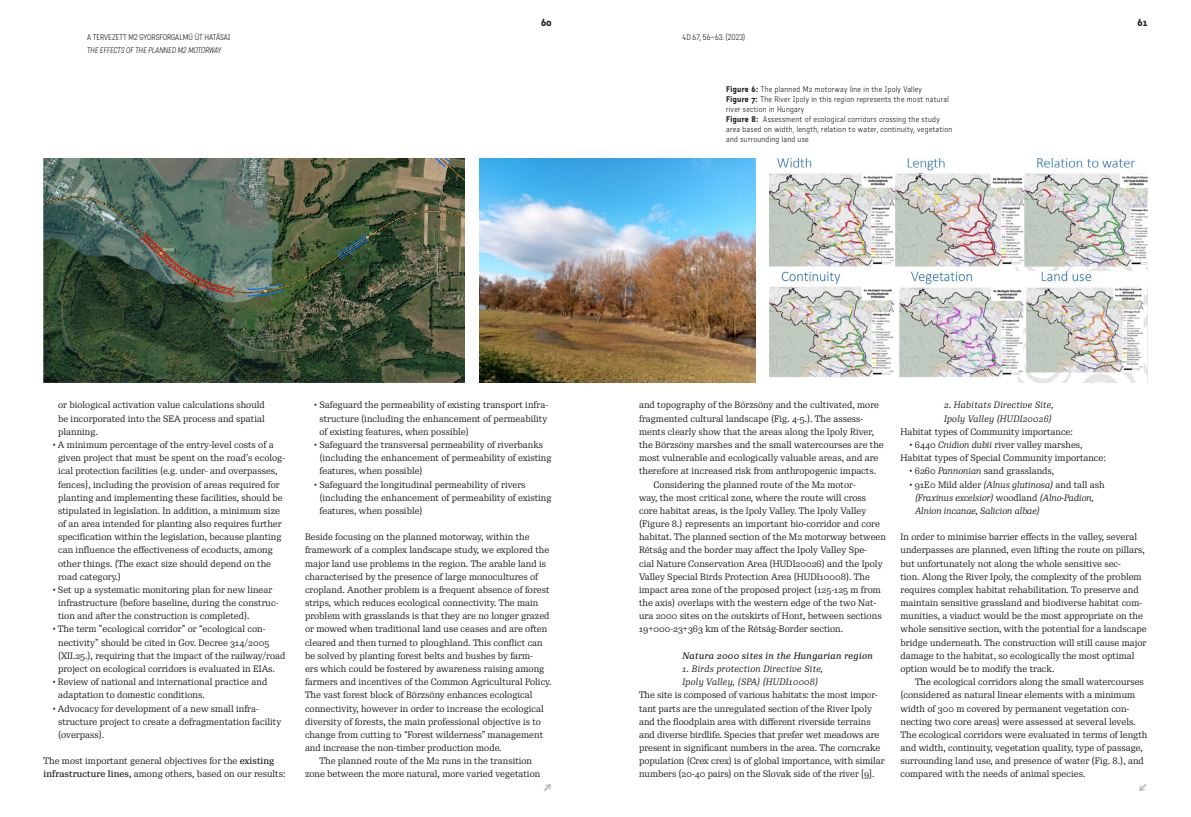
<style>
.page{position:relative;width:1191px;height:817px;background:#fff}
.page>*{position:absolute;margin:0;border:0;box-sizing:border-box;transform-origin:0 0}
.t1{font:500 14px "Re Public Std";color:#bdb9b6}
.t2{font:500 10px "Katarine Std";color:#231f20}
.First_Paragraph_EN{font:9px/13.2px "Re Public Std";color:#231f20}
.List_EN{font:9px/13.2px "Re Public Std";color:#231f20}
.List_EN-2{font:italic 9px/13.2px "Re Public Std";color:#231f20}
.In_Text_Title_3{font:italic 9px/13.2px "Re Public Std";letter-spacing:.03em;color:#231f20}
.In_Text_Title_2{font:italic 500 9px "Re Public Std";letter-spacing:.03em;color:#231f20}
.t3{font:300 8px/9.9px "Katarine Std";letter-spacing:.04em;color:#231f20}
.t4{font:300 8px "Katarine Std";color:#231f20}
.t5{font:italic 300 8px "Katarine Std";color:#231f20}
.s1{font-weight:500}
.s2{font-style:italic}
.s3{font-style:normal}
</style>
<div class="page">
<img style="left:44px;top:158px;width:421px;height:224px">
<img style="left:479px;top:158px;width:276px;height:224px">
<img style="left:770px;top:158px;width:377px;height:224px">
<p class="t4" style="left:87px;top:32px;width:145px">A TERVEZETT M2 GYORSFORGALMÚ ÚT HATÁSAI</p>
<p class="t5" style="left:87px;top:45px;width:136px">THE EFFECTS OF THE PLANNED M2 MOTORWAY</p>
<p class="t2" style="left:541px;top:16px;width:12px">60</p>
<p class="t2" style="left:1137px;top:16px;width:11px">61</p>
<p class="t4" style="left:682px;top:32px;width:64px">4D 67, 56–63. (2023)</p>
<p class="t3" style="left:726px;top:84px;width:197px"><span class="s1">Figure 6:</span> The planned M2 motorway line in the Ipoly Valley</p>
<p class="t3" style="left:726px;top:94px;width:224px"><span class="s1">Figure 7:</span> The River Ipoly in this region represents the most natural river section in Hungary</p>
<p class="t3" style="left:726px;top:114px;width:227px"><span class="s1">Figure 8:</span> Assessment of ecological corridors crossing the study area based on width, length, relation to water, continuity, vegetation and surrounding land use</p>
<p class="List_EN" style="left:58px;top:398px;width:208px;text-align:justify">or biological activation value calculations should be incorporated into the SEA process and spatial planning.</p>
<p class="List_EN" style="left:58px;top:438px;width:228px;text-indent:-5px">• A minimum percentage of the entry-level costs of a given project that must be spent on the road’s ecolog&shy;ical protection facilities (e.g. under- and overpasses, fences), including the provision of areas required for planting and implementing these facilities, should be stipulated in legislation. In addition, a minimum size of an area intended for planting also requires further specification within the legislation, because planting can influence the effectiveness of ecoducts, among other things. (The exact size should depend on the road category.)</p>
<p class="List_EN" style="left:58px;top:583px;width:222px;text-indent:-5px">• Set up a systematic monitoring plan for new linear infrastructure (before baseline, during the construc&shy;tion and after the construction is completed).</p>
<p class="List_EN" style="left:58px;top:622px;width:229px;text-indent:-5px">• The term ”ecological corridor” or “ecological con&shy;nectivity” should be cited in Gov. Decree 314/2005 (XII.25.), requiring that the impact of the railway/road project on ecological corridors is evaluated in EIAs.</p>
<p class="List_EN" style="left:58px;top:675px;width:211px;text-indent:-5px">• Review of national and international practice and adaptation to domestic conditions.</p>
<p class="List_EN" style="left:58px;top:701px;width:225px;text-indent:-5px">• Advocacy for development of a new small infra&shy;structure project to create a defragmentation facility (overpass).</p>
<p class="First_Paragraph_EN" style="left:44px;top:754px;width:243px">The most important general objectives for the <span class="s1">existing infrastructure lines,</span> among others, based on our results:</p>
<p class="List_EN" style="left:319px;top:398px;width:230px;text-align:justify;text-indent:-5px">• Safeguard the permeability of existing transport infra&shy;structure (including the enhancement of permeability of existing features, when possible)</p>
<p class="List_EN" style="left:319px;top:438px;width:233px;text-indent:-5px">• Safeguard the transversal permeability of riverbanks (including the enhancement of permeability of existing features, when possible)</p>
<p class="List_EN" style="left:319px;top:477px;width:233px;text-indent:-5px">• Safeguard the longitudinal permeability of rivers (including the enhancement of permeability of existing features, when possible)</p>
<p class="First_Paragraph_EN" style="left:305px;top:530px;width:248px">Beside focusing on the planned motorway, within the framework of a complex landscape study, we explored the major land use problems in the region. The arable land is characterised by the presence of large monocultures of cropland. Another problem is a frequent absence of forest strips, which reduces ecological connectivity. The main problem with grasslands is that they are no longer grazed or mowed when traditional land use ceases and are often cleared and then turned to ploughland. This conflict can be solved by planting forest belts and bushes by farm-<br>ers which could be fostered by awareness raising among farmers and incentives of the Common Agricultural Policy.<br>The vast forest block of Börzsöny enhances ecological connectivity, however in order to increase the ecological diversity of forests, the main professional objective is to change from cutting to “Forest wilderness” management and increase the non-timber production mode.</p>
<p class="First_Paragraph_EN" style="left:305px;top:754px;width:237px;text-indent:15px">The planned route of the M2 runs in the transition zone between the more natural, more varied vegetation</p>
<p class="First_Paragraph_EN" style="left:639px;top:398px;width:246px">and topography of the Börzsöny and the cultivated, more fragmented cultural landscape (Fig. 4-5.). The assess&shy;ments clearly show that the areas along the Ipoly River, the Börzsöny marshes and the small watercourses are the most vulnerable and ecologically valuable areas, and are therefore at increased risk from anthropogenic impacts.</p>
<p class="First_Paragraph_EN" style="left:639px;top:477px;width:248px;text-indent:15px">Considering the planned route of the M2 motor-<br>way, the most critical zone, where the route will cross core habitat areas, is the Ipoly Valley. The Ipoly Valley (Figure 8.) represents an important bio-corridor and core habitat. The planned section of the M2 motorway between Rétság and the border may affect the Ipoly Valley Spe-<br>cial Nature Conservation Area (HUDI20026) and the Ipoly Valley Special Birds Protection Area (HUDI10008). The impact area zone of the proposed project (125-125 m from the axis) overlaps with the western edge of the two Nat&shy;ura 2000 sites on the outskirts of Hont, between sections 19+000-23+363 km of the Rétság-Border section.</p>
<p class="In_Text_Title_2" style="left:682px;top:649px;width:192px">Natura 2000 sites in the Hungarian region</p>
<p class="In_Text_Title_3" style="left:682px;top:662px;width:142px">1. Birds protection Directive Site,<br>Ipoly Valley, (SPA) (HUDI10008)</p>
<p class="First_Paragraph_EN" style="left:639px;top:688px;width:247px">The site is composed of various habitats: the most impor&shy;tant parts are the unregulated section of the River Ipoly and the floodplain area with different riverside terrains and diverse birdlife. Species that prefer wet meadows are present in significant numbers in the area. The corncrake population (Crex crex) is of global importance, with similar numbers (20-40 pairs) on the Slovak side of the river [9].</p>
<p class="In_Text_Title_3" style="left:944px;top:398px;width:111px">2. Habitats Directive Site,<br>Ipoly Valley (HUDI20026)</p>
<p class="First_Paragraph_EN" style="left:900px;top:425px;width:174px">Habitat types of Community importance:</p>
<p class="List_EN" style="left:909px;top:438px;width:174px">• 6440 <span class="s2">Cnidion dubii</span> river valley marshes,</p>
<p class="First_Paragraph_EN" style="left:900px;top:451px;width:207px">Habitat types of Special Community importance:</p>
<p class="List_EN" style="left:909px;top:464px;width:146px">• 6260 <span class="s2">Pannonian</span> sand grasslands,</p>
<p class="List_EN-2" style="left:915px;top:477px;width:191px;text-indent:-5px"><span class="s3">• 91E0 Mild alder</span> (Alnus glutinosa) <span class="s3">and tall ash </span>(Fraxinus excelsior) <span class="s3">woodland</span> (Alno-Padion,<br>Alnion incanae, Salicion albae)</p>
<p class="First_Paragraph_EN" style="left:900px;top:530px;width:248px">In order to minimise barrier effects in the valley, several underpasses are planned, even lifting the route on pillars, but unfortunately not along the whole sensitive sec-<br>tion. Along the River Ipoly, the complexity of the problem requires complex habitat rehabilitation. To preserve and maintain sensitive grassland and biodiverse habitat com&shy;munities, a viaduct would be the most appropriate on the whole sensitive section, with the potential for a landscape bridge underneath. The construction will still cause major damage to the habitat, so ecologically the most optimal option would be to modify the track.</p>
<p class="First_Paragraph_EN" style="left:900px;top:675px;width:248px;text-indent:15px">The ecological corridors along the small watercourses (considered as natural linear elements with a minimum width of 300 m covered by permanent vegetation con&shy;necting two core areas) were assessed at several levels.<br>The ecological corridors were evaluated in terms of length and width, continuity, vegetation quality, type of passage, surrounding land use, and presence of water (Fig. 8.), and compared with the needs of animal species.</p>
<p class="t1" style="left:543px;top:776px;width:10px">↗</p>
<p class="t1" style="left:1138px;top:776px;width:10px">↙</p>
</div>
